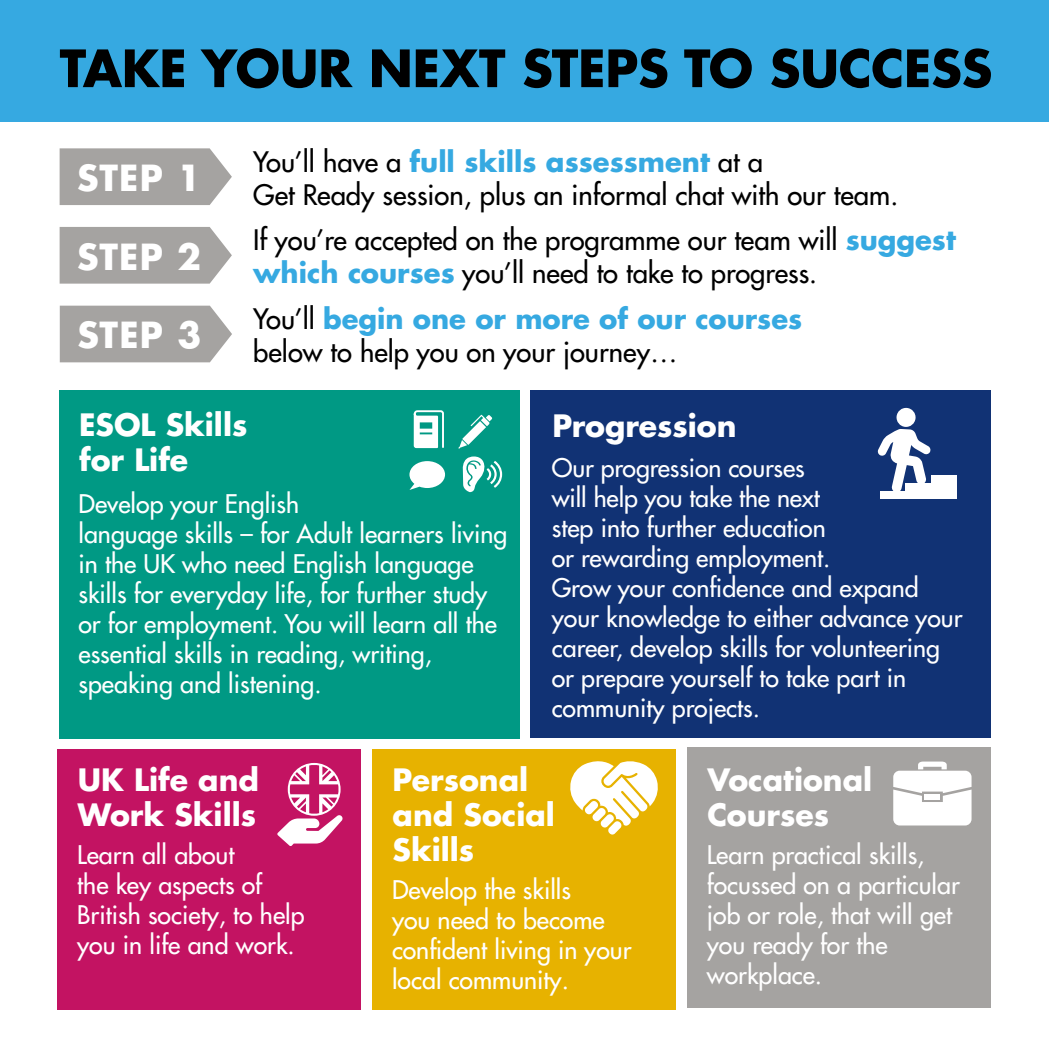
<style>
.page{position:relative;width:1049px;height:1049px;background:#fff}
.page>*{position:absolute;margin:0;border:0;box-sizing:border-box;transform-origin:0 0}
.t1{font:700 50px "Futura LT Pro";letter-spacing:-.005em;color:#000}
.t2{font:700 35px "Futura LT Pro";letter-spacing:.035em;color:#fff}
.t3{font:700 30px/35px "Futura LT Pro";color:#fff}
.t4{font:500 27.5px/33px "Futura LT Pro";color:#000}
.t5{font:700 27.5px "Futura LT Pro";color:#36a9e1}
.t6{font:500 25px/30px "Futura LT Pro";color:#fff}
.s1{font-weight:700;color:#36a9e1}
.s2{font-weight:500;color:#000}
</style>
<div class="page">
<div style="left:0;top:0;width:1049px;height:121px;background:#36a9e1"></div>
<div style="left:59px;top:390px;width:461px;height:348px;background:#009984"></div>
<div style="left:58px;top:749px;width:303px;height:260px;background:#c31362"></div>
<div style="left:687px;top:747px;width:303px;height:261px;background:#a5a3a1"></div>
<div style="left:373px;top:749px;width:303px;height:260px;background:#e7b200"></div>
<svg style="left:570px;top:761px;width:88px;height:73px"></svg>
<svg style="left:458px;top:415px;width:34px;height:34px"></svg>
<svg style="left:409px;top:461px;width:36px;height:29px"></svg>
<svg style="left:413px;top:410px;width:31px;height:39px"></svg>
<svg style="left:463px;top:456px;width:40px;height:36px"></svg>
<div style="left:530px;top:391px;width:460px;height:347px;background:#113274"></div>
<div style="left:905px;top:483px;width:26px;height:16px;background:#fff"></div>
<div style="left:880px;top:491px;width:25px;height:8px;background:#fff"></div>
<div style="left:931px;top:475px;width:25px;height:24px;background:#fff"></div>
<div style="left:896px;top:407px;width:20px;height:20px;background:#fff;border-radius:50%"></div>
<svg style="left:877px;top:429px;width:54px;height:62px"></svg>
<svg style="left:893px;top:761px;width:79px;height:64px"></svg>
<div style="left:924px;top:794px;width:16px;height:5px;background:#fff"></div>
<svg style="left:277px;top:763px;width:66px;height:83px"></svg>
<div style="left:60px;top:306px;width:172px;height:56px;background:#a5a3a1"></div>
<svg style="left:60px;top:227px;width:172px;height:57px;background:#aba9a7"></svg>
<svg style="left:60px;top:148px;width:172px;height:57px;background:#aba9a7"></svg>
<h1 class="t1" style="left:60px;top:30px;width:934px">TAKE YOUR NEXT STEPS TO SUCCESS</h1>
<h2 class="t2" style="left:77px;top:151px;width:125px">STEP 1</h2>
<h2 class="t2" style="left:77px;top:229px;width:125px">STEP 2</h2>
<h2 class="t2" style="left:77px;top:308px;width:125px">STEP 3</h2>
<p class="t4" style="left:253px;top:144px;width:646px">You’ll have a <span class="s1">full skills assessment</span> at a<br>Get Ready session, plus an informal chat with our team.</p>
<p class="t4" style="left:253px;top:222px;width:704px">If you’re accepted on the programme our team will <span class="s1">suggest which courses</span> you’ll need to take to progress.</p>
<p class="t5" style="left:253px;top:297px;width:550px"><span class="s2">You’ll</span> begin one or more of our courses</p>
<p class="t4" style="left:253px;top:334px;width:426px">below to help you on your journey…</p>
<p class="t3" style="left:79px;top:406px;width:170px">ESOL Skills for Life</p>
<p class="t6" style="left:78px;top:488px;width:430px">Develop your English<br>language skills – for Adult learners living in the UK who need English language skills for everyday life, for further study or for employment. You will learn all the essential skills in reading, writing, speaking and listening.</p>
<p class="t3" style="left:552px;top:407px;width:186px">Progression</p>
<p class="t6" style="left:552px;top:452px;width:412px">Our progression courses<br>will help you take the next<br>step into further education<br>or rewarding employment.<br>Grow your confidence and expand your knowledge to either advance your career, develop skills for volunteering or prepare yourself to take part in community projects.</p>
<p class="t3" style="left:78px;top:761px;width:183px">UK Life and<br>Work Skills</p>
<p class="t6" style="left:77px;top:838px;width:229px">Learn all about<br>the key aspects of<br>British society, to help you in life and work.</p>
<p class="t3" style="left:393px;top:761px;width:164px">Personal and Social<br>Skills</p>
<p class="t6" style="left:392px;top:873px;width:241px">Develop the skills<br>you need to become confident living in your local community.</p>
<p class="t3" style="left:707px;top:761px;width:166px">Vocational<br>Courses</p>
<p class="t6" style="left:707px;top:838px;width:254px">Learn practical skills, focussed on a particular job or role, that will get you ready for the workplace.</p>
</div>
